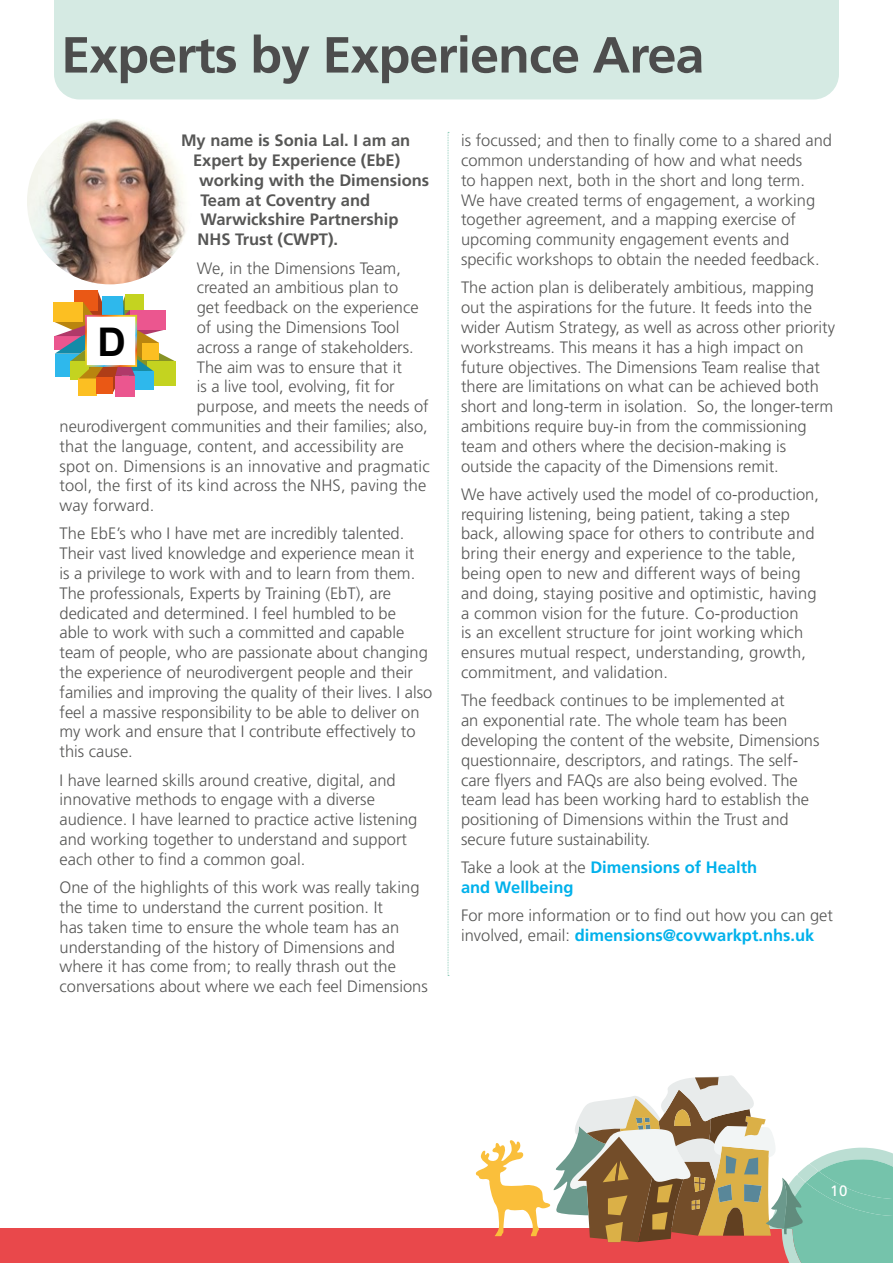
<style>
.page{position:relative;width:893px;height:1263px;background:#fff}
.page>*{position:absolute;margin:0;border:0;box-sizing:border-box;transform-origin:0 0}
.t1{font:700 50.7px "Frutiger LT Std";letter-spacing:-.02em;color:#4d4d4d}
.t2{font:700 39.45px "Arial";color:#000}
.t3{font:300 16.5px/19.8px "Frutiger LT Std";color:#575756}
.t4{font:700 16.5px "Frutiger LT Std";color:#575756}
.t5{font:700 16.5px/19.8px "Frutiger LT Std";color:#00b1eb}
.t6{font:15px "Frutiger LT Std";color:#fff}
.s1{font-weight:300;color:#575756}
.s2{font-weight:700;color:#00b1eb}
</style>
<div class="page">
<div style="left:0;top:1229px;width:893px;height:34px;background:#e9484b"></div>
<div style="left:54px;top:0;width:785px;height:99px;background:#d5eae3"></div>
<svg style="left:448px;top:132px;width:1px;height:844px"></svg>
<img style="left:27px;top:119px;width:166px;height:165px;border-radius:83px">
<div style="left:147px;top:361px;width:29px;height:25px;background:#c4d320"></div>
<div style="left:79px;top:378px;width:18px;height:18px;background:#fcbf22"></div>
<div style="left:115px;top:376px;width:20px;height:20px;background:#eb568f"></div>
<svg style="left:54px;top:290px;width:121px;height:104px"></svg>
<svg style="left:476px;top:1075px;width:417px;height:188px"></svg>
<h1 class="t1" style="left:61px;top:25px;width:645px">Experts by Experience Area</h1>
<p class="t4" style="left:181px;top:131px;width:231px">My name is Sonia Lal. I am an</p>
<p class="t4" style="left:193px;top:151px;width:209px">Expert by Experience (EbE)</p>
<p class="t4" style="left:199px;top:170px;width:232px">working with the Dimensions</p>
<p class="t4" style="left:201px;top:190px;width:171px">Team at Coventry and</p>
<p class="t4" style="left:201px;top:210px;width:200px">Warwickshire Partnership</p>
<p class="t4" style="left:198px;top:230px;width:142px">NHS Trust (CWPT).</p>
<p class="t3" style="left:197px;top:258px;width:206px">We, in the Dimensions Team,</p>
<p class="t3" style="left:197px;top:278px;width:203px">created an ambitious plan to</p>
<p class="t3" style="left:197px;top:298px;width:223px">get feedback on the experience</p>
<p class="t3" style="left:197px;top:318px;width:204px">of using the Dimensions Tool</p>
<p class="t3" style="left:197px;top:337px;width:218px">across a range of stakeholders.</p>
<p class="t3" style="left:197px;top:357px;width:207px">The aim was to ensure that it</p>
<p class="t3" style="left:197px;top:377px;width:200px">is a live tool, evolving, fit for</p>
<p class="t3" style="left:197px;top:397px;width:233px">purpose, and meets the needs of</p>
<p class="t3" style="left:60px;top:417px;width:370px">neurodivergent communities and their families; also,</p>
<p class="t3" style="left:60px;top:436px;width:346px">that the language, content, and accessibility are</p>
<p class="t3" style="left:60px;top:456px;width:372px">spot on. Dimensions is an innovative and pragmatic</p>
<p class="t3" style="left:60px;top:476px;width:368px">tool, the first of its kind across the NHS, paving the</p>
<p class="t3" style="left:60px;top:496px;width:97px">way forward.</p>
<p class="t3" style="left:60px;top:524px;width:374px">The EbE’s who I have met are incredibly talented.<br>Their vast lived knowledge and experience mean it<br>is a privilege to work with and to learn from them.<br>The professionals, Experts by Training (EbT), are dedicated and determined. I feel humbled to be<br>able to work with such a committed and capable team of people, who are passionate about changing the experience of neurodivergent people and their families and improving the quality of their lives. I also feel a massive responsibility to be able to deliver on my work and ensure that I contribute effectively to this cause.</p>
<p class="t3" style="left:60px;top:770px;width:359px">I have learned skills around creative, digital, and innovative methods to engage with a diverse audience. I have learned to practice active listening and working together to understand and support each other to find a common goal.</p>
<p class="t3" style="left:60px;top:878px;width:370px">One of the highlights of this work was really taking the time to understand the current position. It<br>has taken time to ensure the whole team has an understanding of the history of Dimensions and where it has come from; to really thrash out the conversations about where we each feel Dimensions</p>
<h2 class="t2" style="left:97px;top:316px;width:30px">D</h2>
<p class="t3" style="left:461px;top:131px;width:373px">is focussed; and then to finally come to a shared and common understanding of how and what needs<br>to happen next, both in the short and long term.<br>We have created terms of engagement, a working together agreement, and a mapping exercise of upcoming community engagement events and specific workshops to obtain the needed feedback.</p>
<p class="t3" style="left:461px;top:278px;width:376px">The action plan is deliberately ambitious, mapping out the aspirations for the future. It feeds into the wider Autism Strategy, as well as across other priority workstreams. This means it has a high impact on future objectives. The Dimensions Team realise that there are limitations on what can be achieved both short and long-term in isolation. So, the longer-term ambitions require buy-in from the commissioning team and others where the decision-making is outside the capacity of the Dimensions remit.</p>
<p class="t3" style="left:461px;top:484px;width:359px">We have actively used the model of co-production, requiring listening, being patient, taking a step back, allowing space for others to contribute and bring their energy and experience to the table, being open to new and different ways of being and doing, staying positive and optimistic, having a common vision for the future. Co-production<br>is an excellent structure for joint working which ensures mutual respect, understanding, growth, commitment, and validation.</p>
<p class="t3" style="left:461px;top:691px;width:360px">The feedback continues to be implemented at<br>an exponential rate. The whole team has been developing the content of the website, Dimensions questionnaire, descriptors, and ratings. The self&shy;care flyers and FAQs are also being evolved. The team lead has been working hard to establish the positioning of Dimensions within the Trust and secure future sustainability.</p>
<p class="t5" style="left:461px;top:858px;width:298px"><span class="s1">Take a look at the</span> Dimensions of Health and Wellbeing</p>
<p class="t3" style="left:461px;top:906px;width:373px">For more information or to find out how you can get involved, email: <span class="s2">dimensions@covwarkpt.nhs.uk</span></p>
<p class="t6" style="left:830px;top:1181px;width:19px">10</p>
</div>
